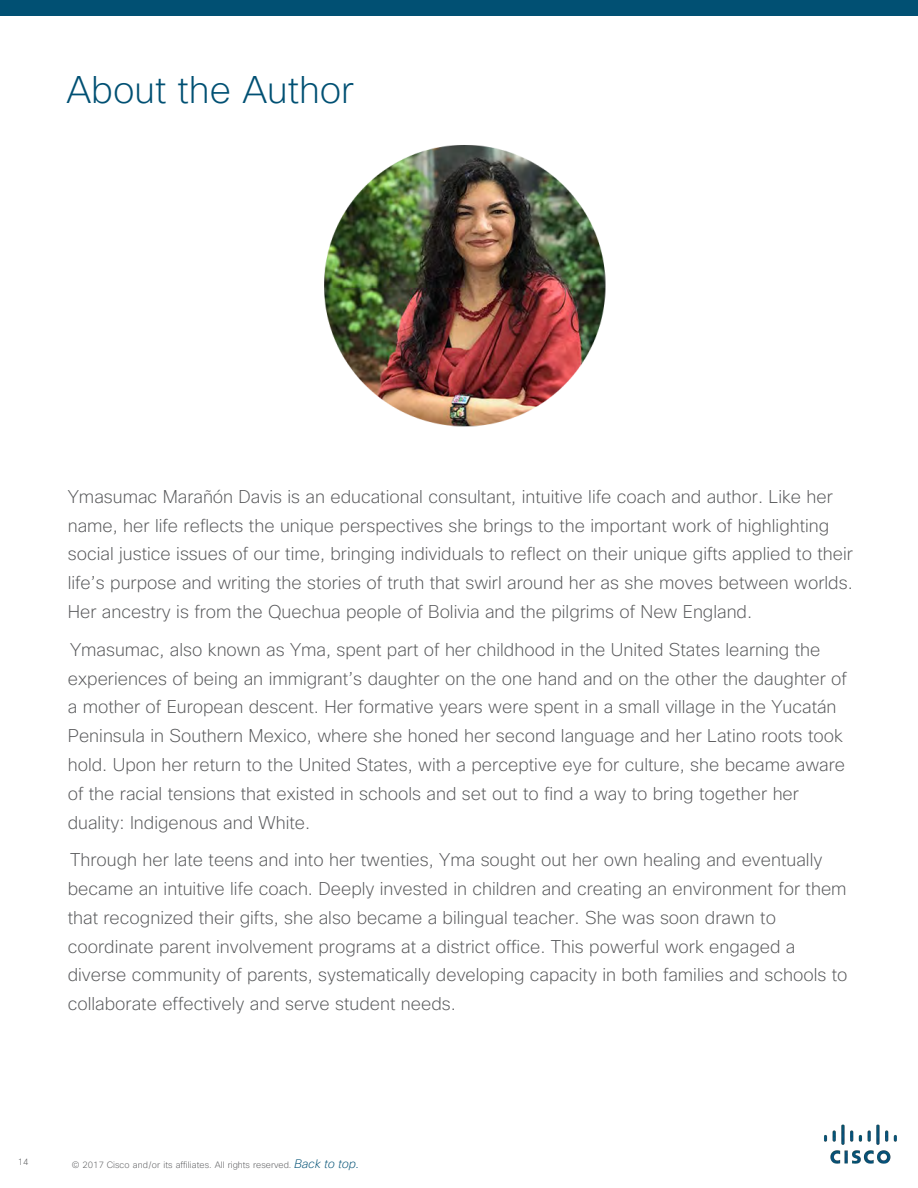
<style>
.page{position:relative;width:918px;height:1188px;background:#fff}
.page>*{position:absolute;margin:0;border:0;box-sizing:border-box;transform-origin:0 0}
.t1{font:200 37.5px "Cisco Sans";color:#005073}
.t2{font:200 18px/28.8px "Cisco Sans";color:#57585a}
.t3{font:200 9px "Cisco Sans";color:#57585a}
.s1{font-style:italic;font-size:12px;color:#005074}
</style>
<div class="page">
<div style="left:0;top:0;width:918px;height:15px;background:#015073"></div>
<img style="left:824px;top:1124px;width:73px;height:40px">
<img style="left:324px;top:145px;width:282px;height:282px">
<h1 class="t1" style="left:67px;top:66px;width:289px">About the Author</h1>
<p class="t2" style="left:68px;top:482px;width:787px">Ymasumac Marañón Davis is an educational consultant, intuitive life coach and author. Like her name, her life reflects the unique perspectives she brings to the important work of highlighting social justice issues of our time, bringing individuals to reflect on their unique gifts applied to their life’s purpose and writing the stories of truth that swirl around her as she moves between worlds.<br>Her ancestry is from the Quechua people of Bolivia and the pilgrims of New England.</p>
<p class="t2" style="left:68px;top:635px;width:781px">Ymasumac, also known as Yma, spent part of her childhood in the United States learning the experiences of being an immigrant’s daughter on the one hand and on the other the daughter of a mother of European descent. Her formative years were spent in a small village in the Yucatán Peninsula in Southern Mexico, where she honed her second language and her Latino roots took hold. Upon her return to the United States, with a perceptive eye for culture, she became aware of the racial tensions that existed in schools and set out to find a way to bring together her duality: Indigenous and White.</p>
<p class="t2" style="left:68px;top:846px;width:781px">Through her late teens and into her twenties, Yma sought out her own healing and eventually became an intuitive life coach. Deeply invested in children and creating an environment for them that recognized their gifts, she also became a bilingual teacher. She was soon drawn to coordinate parent involvement programs at a district office. This powerful work engaged a diverse community of parents, systematically developing capacity in both families and schools to collaborate effectively and serve student needs.</p>
<p class="t3" style="left:18px;top:1157px;width:12px">14</p>
<p class="t3" style="left:72px;top:1159px;width:289px">© 2017 Cisco and/or its affiliates. All rights reserved. <span class="s1">Back to top.</span></p>
</div>
